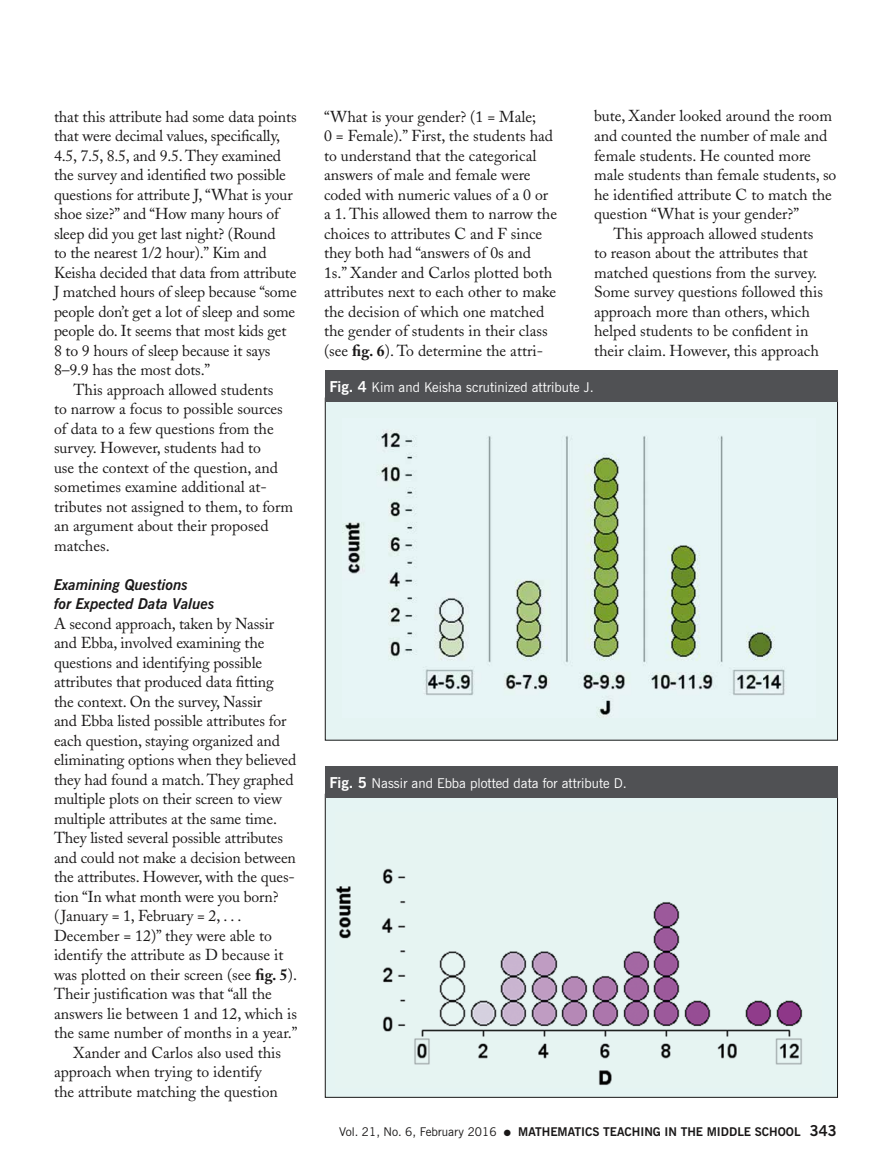
<style>
.page{position:relative;width:891px;height:1175px;background:#fff}
.page>*{position:absolute;margin:0;border:0;box-sizing:border-box;transform-origin:0 0}
.t1{font:15.75px/19.5px "Adobe Caslon";color:#1a1818}
.t2{font:italic 700 15px/19.5px "News Gothic BT";color:#1a1818}
.t3{font:13.5px "News Gothic BT";color:#fff}
.t4{font:700 12px "News Gothic BT";color:#1a1818}
.s1{font-weight:700}
.s2{font-weight:700;font-size:15px}
.s3{font-weight:400}
.s4{font-size:15px}
</style>
<div class="page">
<div style="left:325px;top:794px;width:513px;height:303px;background:#e5f4f3"></div>
<img style="left:336px;top:868px;width:467px;height:218px">
<div style="left:325px;top:766px;width:513px;height:31px;background:#505154"></div>
<div style="left:325px;top:398px;width:513px;height:342px;background:#e5f4f3"></div>
<img style="left:343px;top:430px;width:442px;height:287px">
<div style="left:325px;top:370px;width:513px;height:31px;background:#505154"></div>
<p class="t1" style="left:54px;top:107px;width:244px">that this attribute had some data points that were decimal values, specifically, 4.5, 7.5, 8.5, and 9.5. They examined the survey and identified two possible questions for attribute J, “What is your shoe size?” and “How many hours of sleep did you get last night? (Round<br>to the nearest 1/2 hour).” Kim and Keisha decided that data from attribute J matched hours of sleep because “some people don’t get a lot of sleep and some people do. It seems that most kids get 8 to 9 hours of sleep because it says 8–9.9 has the most dots.”</p>
<p class="t1" style="left:54px;top:380px;width:241px;text-indent:19px">This approach allowed students<br>to narrow a focus to possible sources of data to a few questions from the survey. However, students had to<br>use the context of the question, and sometimes examine additional at&shy;tributes not assigned to them, to form an argument about their proposed matches.</p>
<p class="t2" style="left:54px;top:574px;width:162px">Examining Questions<br>for Expected Data Values</p>
<p class="t1" style="left:54px;top:614px;width:222px">A second approach, taken by Nassir</p>
<p class="t1" style="left:54px;top:633px;width:212px">and Ebba, involved examining the</p>
<p class="t1" style="left:54px;top:653px;width:210px">questions and identifying possible</p>
<p class="t1" style="left:54px;top:672px;width:221px">attributes that produced data fitting</p>
<p class="t1" style="left:54px;top:692px;width:210px">the context. On the survey, Nassir</p>
<p class="t1" style="left:54px;top:711px;width:234px">and Ebba listed possible attributes for</p>
<p class="t1" style="left:54px;top:731px;width:227px">each question, staying organized and</p>
<p class="t1" style="left:54px;top:750px;width:244px">eliminating options when they believed</p>
<p class="t1" style="left:54px;top:770px;width:241px">they had found a match. They graphed</p>
<p class="t1" style="left:54px;top:789px;width:229px">multiple plots on their screen to view</p>
<p class="t1" style="left:54px;top:809px;width:225px">multiple attributes at the same time.</p>
<p class="t1" style="left:54px;top:828px;width:231px">They listed several possible attributes</p>
<p class="t1" style="left:54px;top:848px;width:243px">and could not make a decision between</p>
<p class="t1" style="left:54px;top:867px;width:242px">the attributes. However, with the ques-</p>
<p class="t1" style="left:54px;top:887px;width:226px">tion “In what month were you born?</p>
<p class="t1" style="left:54px;top:906px;width:189px">(January = 1, February = 2, . . .</p>
<p class="t1" style="left:54px;top:926px;width:220px">December = 12)” they were able to</p>
<p class="t1" style="left:54px;top:945px;width:231px">identify the attribute as D because it</p>
<p class="t1" style="left:54px;top:965px;width:245px">was plotted on their screen (see <span class="s1">fig. 5</span>).</p>
<p class="t1" style="left:54px;top:984px;width:219px">Their justification was that “all the</p>
<p class="t1" style="left:54px;top:1004px;width:245px">answers lie between 1 and 12, which is</p>
<p class="t1" style="left:54px;top:1023px;width:245px">the same number of months in a year.”</p>
<p class="t1" style="left:73px;top:1043px;width:209px">Xander and Carlos also used this</p>
<p class="t1" style="left:54px;top:1062px;width:209px">approach when trying to identify</p>
<p class="t1" style="left:54px;top:1082px;width:225px">the attribute matching the question</p>
<p class="t1" style="left:324px;top:107px;width:235px">“What is your gender? (1 = Male;<br>0 = Female).” First, the students had to understand that the categorical answers of male and female were coded with numeric values of a 0 or a 1. This allowed them to narrow the choices to attributes C and F since they both had “answers of 0s and 1s.” Xander and Carlos plotted both attributes next to each other to make the decision of which one matched the gender of students in their class (see <span class="s1">fig. 6</span>). To determine the attri-</p>
<p class="t1" style="left:594px;top:107px;width:244px">bute, Xander looked around the room and counted the number of male and female students. He counted more male students than female students, so he identified attribute C to match the question “What is your gender?”</p>
<p class="t1" style="left:594px;top:224px;width:230px;text-indent:19px">This approach allowed students to reason about the attributes that matched questions from the survey.<br>Some survey questions followed this approach more than others, which helped students to be confident in their claim. However, this approach</p>
<p class="t3" style="left:329px;top:379px;width:266px"><span class="s2">Fig. 4</span> Kim and Keisha scrutinized attribute J.</p>
<p class="t3" style="left:329px;top:775px;width:299px"><span class="s2">Fig. 5</span> Nassir and Ebba plotted data for attribute D.</p>
<p class="t4" style="left:339px;top:1124px;width:499px"><span class="s3">Vol. 21, No. 6, February 2016</span> ● MATHEMATICS TEACHING IN THE MIDDLE SCHOOL <span class="s4">343</span></p>
</div>
